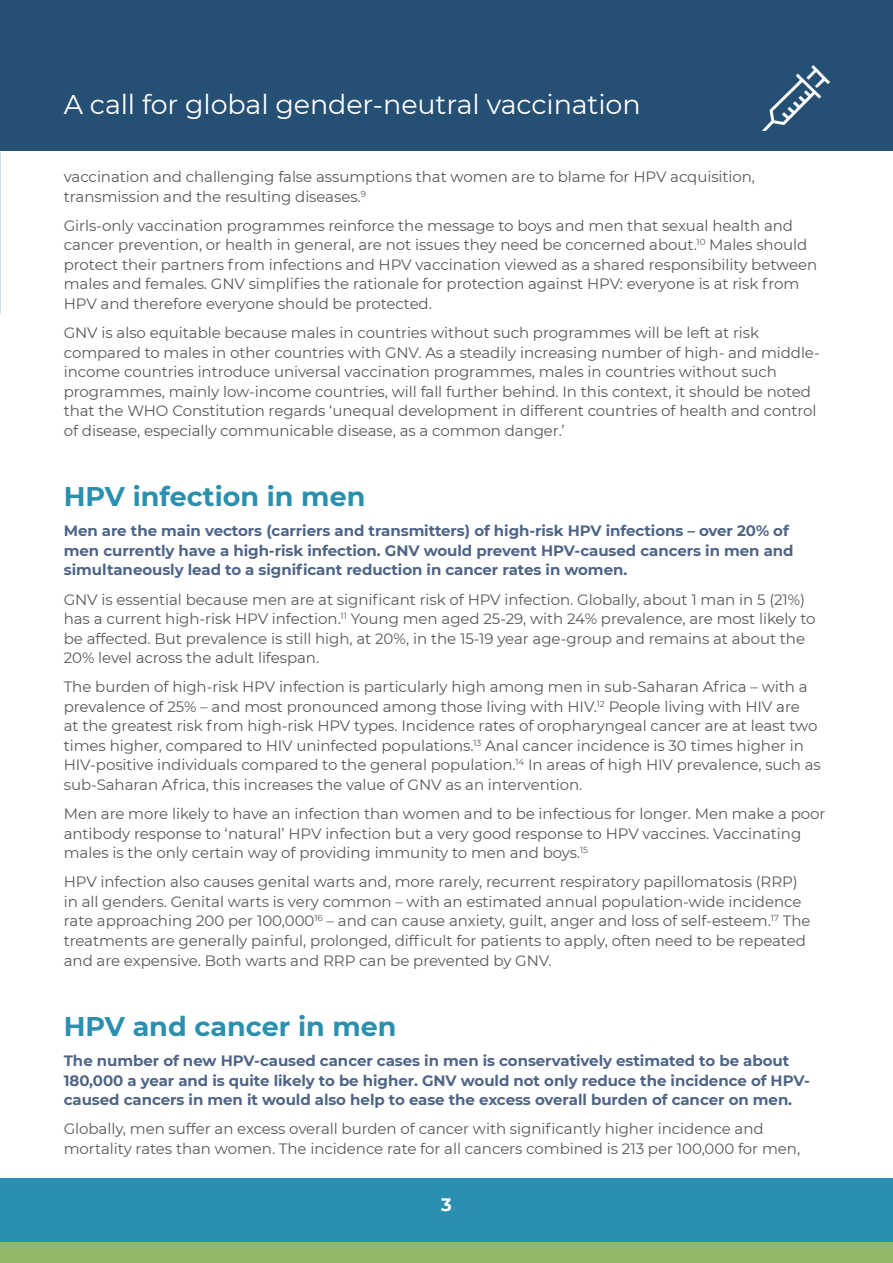
<style>
.page{position:relative;width:893px;height:1263px;background:#fff}
.page>*{position:absolute;margin:0;border:0;box-sizing:border-box;transform-origin:0 0}
.t1{font:27px "Montserrat";letter-spacing:-.005em;color:#fff}
.t2{font:700 27px "Montserrat";color:#2b90b0}
.t3{font:700 18px "Montserrat";color:#fff}
.t4{font:15px/19.5px "Montserrat";letter-spacing:-.005em;color:#57585a}
.t5{font:700 15px/19.5px "Montserrat";letter-spacing:-.005em;color:#4f6587}
</style>
<div class="page">
<div style="left:0;top:0;width:893px;height:150px;background:#264f74"></div>
<div style="left:0;top:1208px;width:893px;height:55px;background:#92b965"></div>
<div style="left:0;top:1178px;width:893px;height:64px;background:#2b90b0"></div>
<img style="left:762px;top:66px;width:67px;height:65px">
<h1 class="t1" style="left:64px;top:86px;width:578px">A call for global gender-neutral vaccination</h1>
<p class="t4" style="left:64px;top:166px;width:693px">vaccination and challenging false assumptions that women are to blame for HPV acquisition, transmission and the resulting diseases.<sup>9</sup></p>
<p class="t4" style="left:64px;top:215px;width:755px">Girls-only vaccination programmes reinforce the message to boys and men that sexual health and cancer prevention, or health in general, are not issues they need be concerned about.<sup>10</sup> Males should protect their partners from infections and HPV vaccination viewed as a shared responsibility between males and females. GNV simplifies the rationale for protection against HPV: everyone is at risk from HPV and therefore everyone should be protected.</p>
<p class="t4" style="left:64px;top:322px;width:757px">GNV is also equitable because males in countries without such programmes will be left at risk compared to males in other countries with GNV. As a steadily increasing number of high- and middle&shy;income countries introduce universal vaccination programmes, males in countries without such programmes, mainly low-income countries, will fall further behind. In this context, it should be noted that the WHO Constitution regards ‘unequal development in different countries of health and control of disease, especially communicable disease, as a common danger.’</p>
<h1 class="t2" style="left:64px;top:477px;width:303px">HPV infection in men</h1>
<p class="t5" style="left:64px;top:520px;width:731px">Men are the main vectors (carriers and transmitters) of high-risk HPV infections – over 20% of men currently have a high-risk infection. GNV would prevent HPV-caused cancers in men and simultaneously lead to a significant reduction in cancer rates in women.</p>
<p class="t4" style="left:64px;top:589px;width:753px">GNV is essential because men are at significant risk of HPV infection. Globally, about 1 man in 5 (21%) has a current high-risk HPV infection.<sup>11</sup> Young men aged 25-29, with 24% prevalence, are most likely to be affected. But prevalence is still high, at 20%, in the 15-19 year age-group and remains at about the 20% level across the adult lifespan.</p>
<p class="t4" style="left:64px;top:677px;width:759px">The burden of high-risk HPV infection is particularly high among men in sub-Saharan Africa – with a prevalence of 25% – and most pronounced among those living with HIV.<sup>12</sup> People living with HIV are<br>at the greatest risk from high-risk HPV types. Incidence rates of oropharyngeal cancer are at least two times higher, compared to HIV uninfected populations.<sup>13</sup> Anal cancer incidence is 30 times higher in HIV-positive individuals compared to the general population.<sup>14</sup> In areas of high HIV prevalence, such as sub-Saharan Africa, this increases the value of GNV as an intervention.</p>
<p class="t4" style="left:64px;top:803px;width:763px">Men are more likely to have an infection than women and to be infectious for longer. Men make a poor antibody response to ‘natural’ HPV infection but a very good response to HPV vaccines. Vaccinating males is the only certain way of providing immunity to men and boys.<sup>15</sup></p>
<p class="t4" style="left:64px;top:872px;width:748px">HPV infection also causes genital warts and, more rarely, recurrent respiratory papillomatosis (RRP) in all genders. Genital warts is very common – with an estimated annual population-wide incidence rate approaching 200 per 100,000<sup>16</sup> – and can cause anxiety, guilt, anger and loss of self-esteem.<sup>17</sup> The treatments are generally painful, prolonged, difficult for patients to apply, often need to be repeated and are expensive. Both warts and RRP can be prevented by GNV.</p>
<h1 class="t2" style="left:64px;top:1007px;width:334px">HPV and cancer in men</h1>
<p class="t5" style="left:64px;top:1050px;width:747px">The number of new HPV-caused cancer cases in men is conservatively estimated to be about<br>180,000 a year and is quite likely to be higher. GNV would not only reduce the incidence of HPV&shy;caused cancers in men it would also help to ease the excess overall burden of cancer on men.</p>
<p class="t4" style="left:64px;top:1119px;width:738px">Globally, men suffer an excess overall burden of cancer with significantly higher incidence and mortality rates than women. The incidence rate for all cancers combined is 213 per 100,000 for men,</p>
<p class="t3" style="left:441px;top:1192px;width:12px">3</p>
</div>
